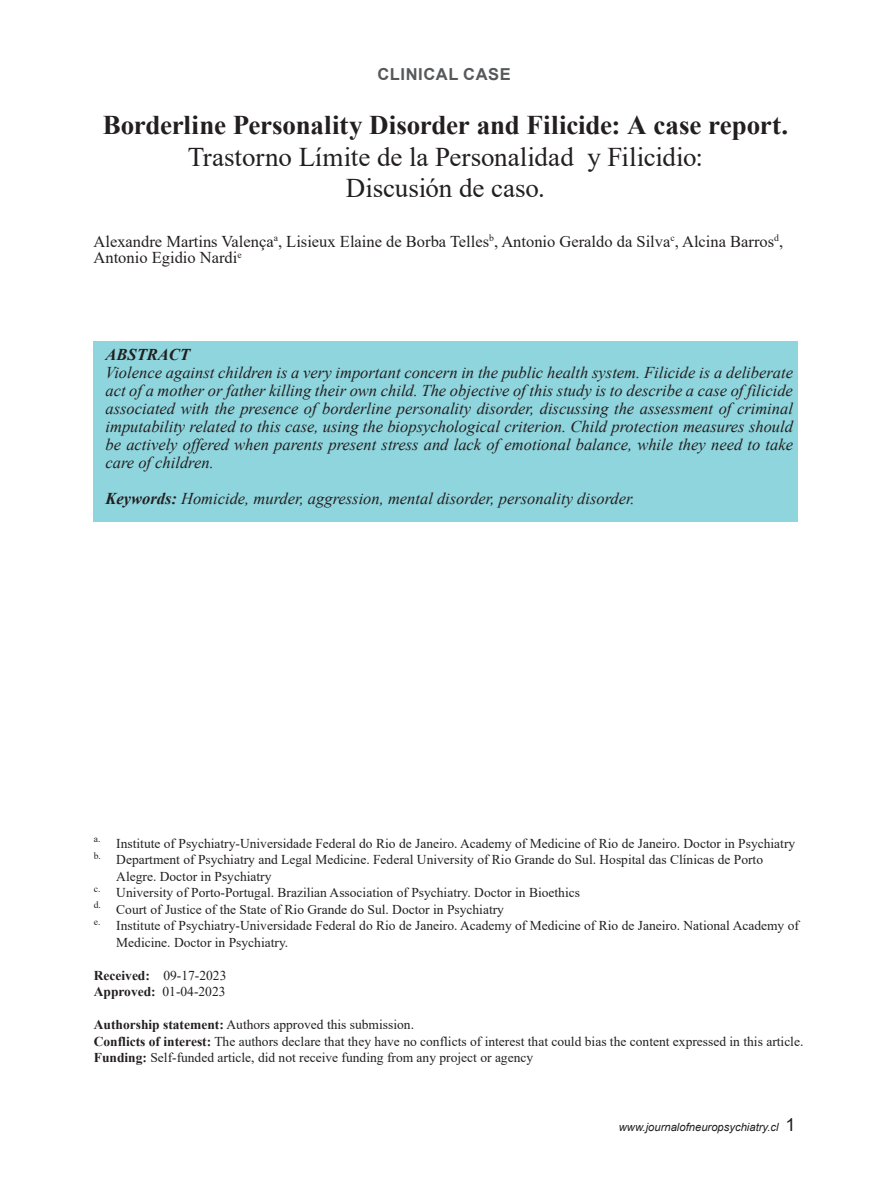
<style>
.page{position:relative;width:893px;height:1191px;background:#fff}
.page>*{position:absolute;margin:0;border:0;box-sizing:border-box;transform-origin:0 0}
.titulo_DIGITAL{font:27px "Times New Roman";letter-spacing:-.005em;color:#231f20}
.titulo_DIGITAL-2{font:700 27px "Times New Roman";letter-spacing:-.005em;color:#231f20}
.texto_revista{font:italic 16.5px/18px "Times New Roman";color:#231f20;text-align:justify}
.creditos_inicio{font:16.5px/16.5px "Times New Roman";color:#231f20}
.t1{font:700 16.5px "Arial";letter-spacing:.035em;color:#57585a}
.texto_revista-2{font:italic 700 16.5px "Times New Roman";color:#231f20}
.creditos_inicio-2{font:13.5px/16.5px "Times New Roman";color:#231f20}
.t2{font:italic 11.25px "Arial";color:#231f20}
.s1{font-weight:700}
.s2{font-style:normal;font-size:18px}
</style>
<div class="page">
<div style="left:94px;top:341px;width:704px;height:181px;background:#8fd5dd"></div>
<p class="t1" style="left:377px;top:62px;width:135px">CLINICAL CASE</p>
<p class="titulo_DIGITAL-2" style="left:103px;top:105px;width:687px">Borderline Personality Disorder and Filicide: A case report.</p>
<p class="titulo_DIGITAL" style="left:188px;top:137px;width:516px">Trastorno Límite de la Personalidad y Filicidio:</p>
<p class="titulo_DIGITAL" style="left:346px;top:169px;width:201px">Discusión de caso.</p>
<p class="creditos_inicio" style="left:94px;top:232px;width:691px">Alexandre Martins Valença<sup>a</sup>, Lisieux Elaine de Borba Telles<sup>b</sup>, Antonio Geraldo da Silva<sup>c</sup>, Alcina Barros<sup>d</sup>,<br>Antonio Egidio Nardi<sup>e</sup></p>
<p class="texto_revista-2" style="left:106px;top:343px;width:86px">ABSTRACT</p>
<p class="texto_revista" style="left:106px;top:363px;width:689px">Violence against children is a very important concern in the public health system. Filicide is a deliberate act of a mother or father killing their own child. The objective of this study is to describe a case of filicide associated with the presence of borderline personality disorder, discussing the assessment of criminal imputability related to this case, using the biopsychological criterion. Child protection measures should be actively offered when parents present stress and lack of emotional balance, while they need to take care of children.</p>
<p class="texto_revista" style="left:106px;top:489px;width:531px"><span class="s1">Keywords:</span> Homicide, murder, aggression, mental disorder, personality disorder.</p>
<p class="creditos_inicio-2" style="left:94px;top:834px;width:703px"><sup>a.</sup> Institute of Psychiatry-Universidade Federal do Rio de Janeiro. Academy of Medicine of Rio de Janeiro. Doctor in Psychiatry</p>
<p class="creditos_inicio-2" style="left:116px;top:851px;width:648px;text-indent:-23px"><sup>b.</sup> Department of Psychiatry and Legal Medicine. Federal University of Rio Grande do Sul. Hospital das Clínicas de Porto<br>Alegre. Doctor in Psychiatry</p>
<p class="creditos_inicio-2" style="left:94px;top:884px;width:488px"><sup>c.</sup> University of Porto-Portugal. Brazilian Association of Psychiatry. Doctor in Bioethics</p>
<p class="creditos_inicio-2" style="left:94px;top:900px;width:412px"><sup>d.</sup> Court of Justice of the State of Rio Grande do Sul. Doctor in Psychiatry</p>
<p class="creditos_inicio-2" style="left:116px;top:917px;width:684px;text-indent:-23px"><sup>e.</sup> Institute of Psychiatry-Universidade Federal do Rio de Janeiro. Academy of Medicine of Rio de Janeiro. National Academy of<br>Medicine. Doctor in Psychiatry.</p>
<p class="creditos_inicio-2" style="left:94px;top:966px;width:134px"><span class="s1">Received:</span> 09-17-2023</p>
<p class="creditos_inicio-2" style="left:94px;top:983px;width:133px"><span class="s1">Approved:</span> 01-04-2023</p>
<p class="creditos_inicio-2" style="left:94px;top:1016px;width:322px"><span class="s1">Authorship statement:</span> Authors approved this submission.</p>
<p class="creditos_inicio-2" style="left:94px;top:1032px;width:711px"><span class="s1">Conflicts of interest:</span> The authors declare that they have no conflicts of interest that could bias the content expressed in this article.</p>
<p class="creditos_inicio-2" style="left:94px;top:1049px;width:441px"><span class="s1">Funding:</span> Self-funded article, did not receive funding from any project or agency</p>
<p class="t2" style="left:619px;top:1120px;width:178px">www.journalofneuropsychiatry.cl <span class="s2">1</span></p>
</div>
